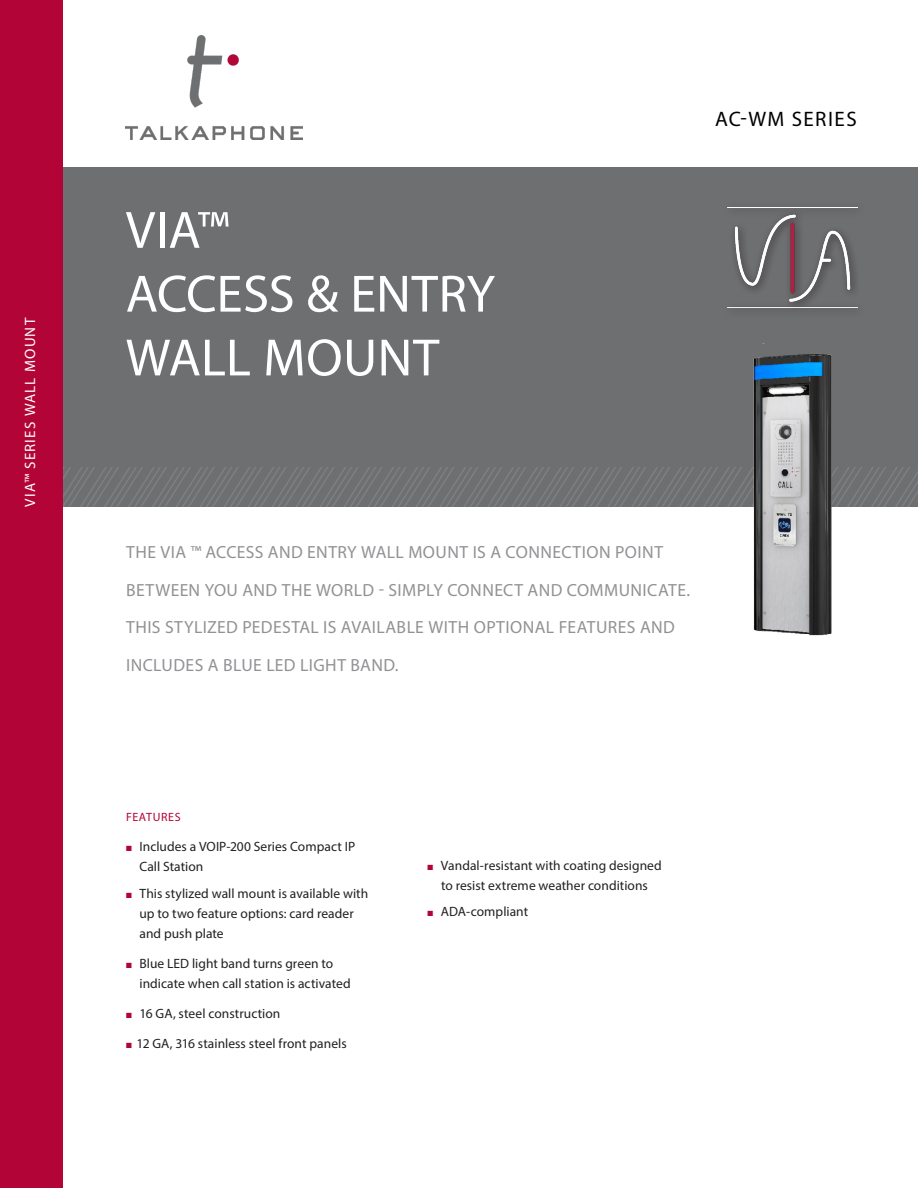
<style>
.page{position:relative;width:918px;height:1188px;background:#fff}
.page>*{position:absolute;margin:0;border:0;box-sizing:border-box;transform-origin:0 0}
.Main_Title{font:52.95px "Myriad Pro";color:#fff}
.Margin_Headings{font:21px "Myriad Pro";letter-spacing:.065em;color:#000}
.Intro{font:17.7px/37.5px "Myriad Pro";letter-spacing:.025em;color:#919295}
.Margin_Headings-2{font:15px "Myriad Pro";letter-spacing:.08em;color:#fff}
.Bullet_copy{font:13.5px/20.2px "Myriad Pro";letter-spacing:.005em;color:#231f20}
.Subhead{font:12px "Myriad Pro";letter-spacing:.05em;color:#b30437}
.s1{color:#b30437}
</style>
<div class="page">
<div style="left:63px;top:168px;width:855px;height:339px;background:#6e6f71"></div>
<svg style="left:63px;top:467px;width:855px;height:40px"></svg>
<div style="left:0;top:0;width:63px;height:1188px;background:#b30437"></div>
<img style="left:126px;top:36px;width:177px;height:104px">
<img style="left:720px;top:354px;width:156px;height:282px">
<img style="left:727px;top:207px;width:131px;height:101px">
<p class="Margin_Headings-2" style="left:21px;top:507px;width:190px;rotate:-90deg">VIA™ SERIES WALL MOUNT</p>
<p class="Main_Title" style="left:126px;top:197px;width:105px">VIA™</p>
<p class="Main_Title" style="left:126px;top:261px;width:371px">ACCESS &amp; ENTRY</p>
<p class="Main_Title" style="left:126px;top:325px;width:315px">WALL MOUNT</p>
<p class="Margin_Headings" style="left:715px;top:106px;width:143px">AC-WM SERIES</p>
<p class="Intro" style="left:126px;top:533px;width:566px">THE VIA ™ ACCESS AND ENTRY WALL MOUNT IS A CONNECTION POINT BETWEEN YOU AND THE WORLD - SIMPLY CONNECT AND COMMUNICATE.<br>THIS STYLIZED PEDESTAL IS AVAILABLE WITH OPTIONAL FEATURES AND INCLUDES A BLUE LED LIGHT BAND.</p>
<p class="Subhead" style="left:126px;top:810px;width:56px">FEATURES</p>
<p class="Bullet_copy" style="left:140px;top:836px;width:217px;text-indent:-14px"><span class="s1">■</span> Includes a VOIP-200 Series Compact IP<br>Call Station</p>
<p class="Bullet_copy" style="left:140px;top:883px;width:230px;text-indent:-14px"><span class="s1">■</span> This stylized wall mount is available with up to two feature options: card reader and push plate</p>
<p class="Bullet_copy" style="left:140px;top:953px;width:213px;text-indent:-14px"><span class="s1">■</span> Blue LED light band turns green to indicate when call station is activated</p>
<p class="Bullet_copy" style="left:126px;top:1004px;width:156px"><span class="s1">■</span> 16 GA, steel construction</p>
<p class="Bullet_copy" style="left:126px;top:1034px;width:222px"><span class="s1">■</span> 12 GA, 316 stainless steel front panels</p>
<p class="Bullet_copy" style="left:428px;top:855px;width:236px;text-align:center"><span class="s1">■</span> Vandal-resistant with coating designed to resist extreme weather conditions</p>
<p class="Bullet_copy" style="left:428px;top:901px;width:102px"><span class="s1">■</span> ADA-compliant</p>
</div>
